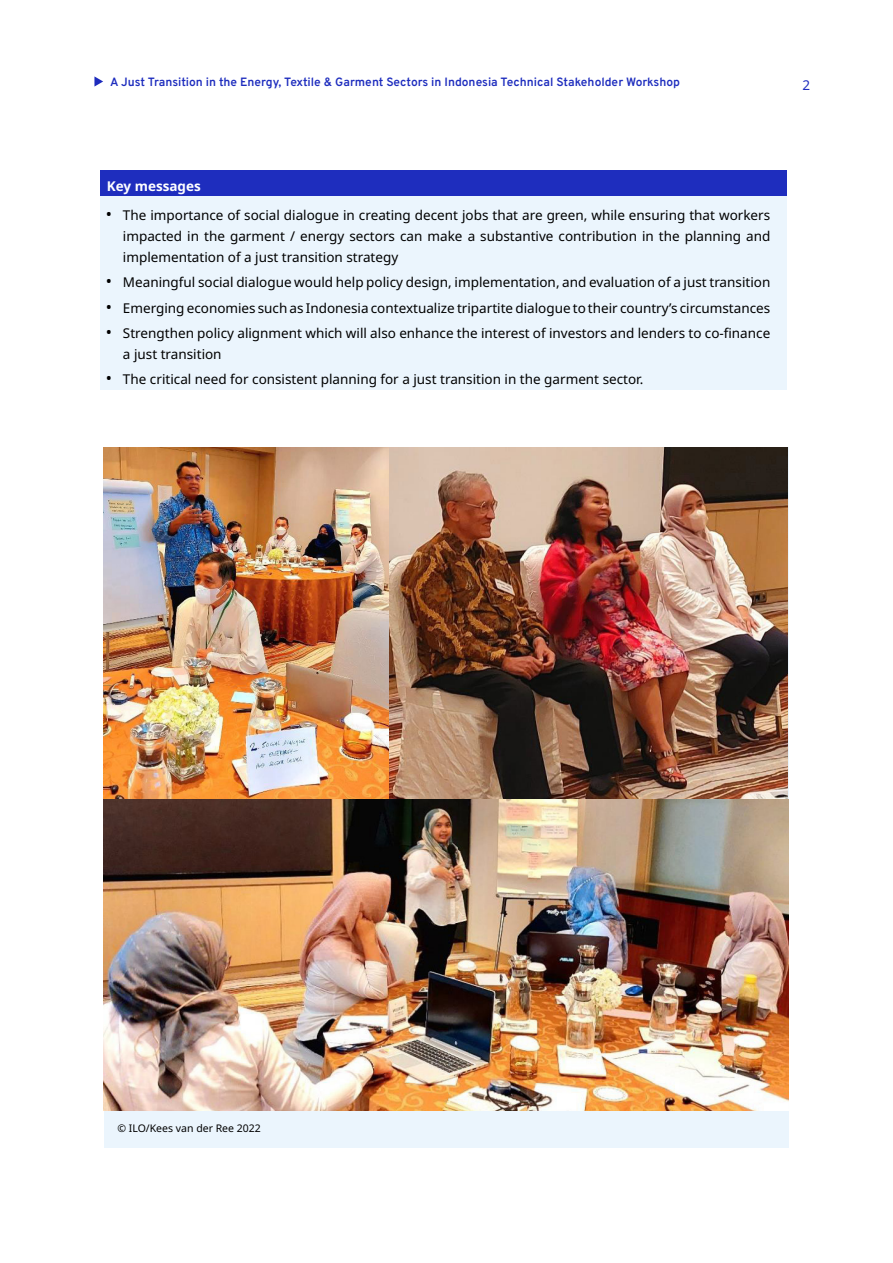
<style>
.page{position:relative;width:893px;height:1263px;background:#fff}
.page>*{position:absolute;margin:0;border:0;box-sizing:border-box;transform-origin:0 0}
.t1{font:13.5px/21px "Noto Sans";color:#000;text-align:justify}
.t2{font:700 13.5px "Noto Sans";color:#fff}
.t3{font:13.5px "Noto Sans";color:#1e2dbe}
.t4{font:600 12px "Overpass";color:#1e2dbe}
.t5{font:10.5px "Noto Sans";color:#000}
.s1{font-size:16.5px}
</style>
<div class="page">
<svg style="left:94px;top:76px;width:9px;height:11px"></svg>
<div style="left:104px;top:447px;width:685px;height:701px;background:#ebf5fd"></div>
<div style="left:100px;top:170px;width:687px;height:27px;background:#1e2dbe"></div>
<div style="left:100px;top:197px;width:687px;height:193px;background:#ebf5fd"></div>
<img style="left:104px;top:448px;width:684px;height:662px">
<p class="t4" style="left:110px;top:72px;width:571px">A Just Transition in the Energy, Textile &amp; Garment Sectors in Indonesia Technical Stakeholder Workshop</p>
<p class="t3" style="left:802px;top:77px;width:9px">2</p>
<p class="t2" style="left:107px;top:178px;width:95px">Key messages</p>
<p class="t1" style="left:123px;top:205px;width:649px;text-indent:-17px"><span class="s1">•</span> The importance of social dialogue in creating decent jobs that are green, while ensuring that workers impacted in the garment / energy sectors can make a substantive contribution in the planning and implementation of a just transition strategy</p>
<p class="t1" style="left:106px;top:272px;width:666px"><span class="s1">•</span> Meaningful social dialogue would help policy design, implementation, and evaluation of a just transition</p>
<p class="t1" style="left:106px;top:297px;width:666px"><span class="s1">•</span> Emerging economies such as Indonesia contextualize tripartite dialogue to their country’s circumstances</p>
<p class="t1" style="left:123px;top:323px;width:649px;text-indent:-17px"><span class="s1">•</span> Strengthen policy alignment which will also enhance the interest of investors and lenders to co-finance a just transition</p>
<p class="t1" style="left:106px;top:369px;width:539px"><span class="s1">•</span> The critical need for consistent planning for a just transition in the garment sector.</p>
<p class="t5" style="left:117px;top:1122px;width:145px">© ILO/Kees van der Ree 2022</p>
</div>
